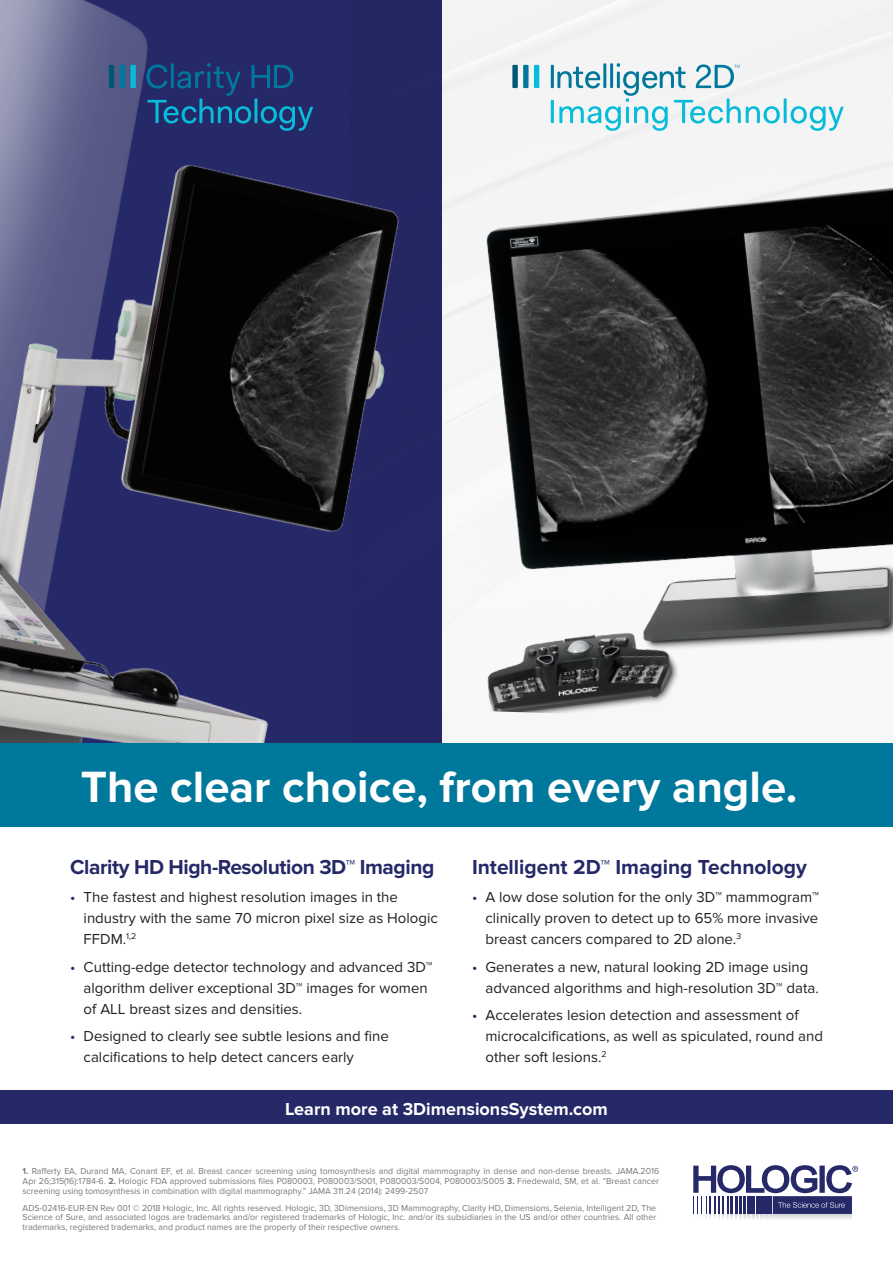
<style>
.page{position:relative;width:893px;height:1263px;background:#fff}
.page>*{position:absolute;margin:0;border:0;box-sizing:border-box;transform-origin:0 0}
.t1{font:700 45.45px "Proxima Nova";color:#fff}
.t2{font:700 21px "Proxima Nova";letter-spacing:-.02em;color:#262967}
.t3{font:700 21px "Proxima Nova";color:#262967}
.t4{font:700 18px "Proxima Nova";color:#fff}
.t5{font:15px/21px "Proxima Nova";color:#231f20}
.t6{font:9px/9.8px "Proxima Nova";color:#76787b;text-align:justify}
.s1{color:#262967}
.s2{font-weight:700}
</style>
<div class="page">
<img style="left:0;top:0;width:529px;height:743px">
<div style="left:0;top:743px;width:893px;height:84px;background:#00789c"></div>
<img style="left:408px;top:147px;width:485px;height:572px">
<svg style="left:693px;top:1165px;width:165px;height:54px"></svg>
<svg style="left:146px;top:63px;width:167px;height:68px;background:#1e4078"></svg>
<div style="left:109px;top:65px;width:5px;height:23px;background:#005775"></div>
<div style="left:120px;top:65px;width:5px;height:23px;background:#00789c"></div>
<div style="left:130px;top:65px;width:6px;height:23px;background:#07bbda"></div>
<hr style="left:551px;top:100px;width:3px;height:23px;background:#07bbda">
<hr style="left:784px;top:98px;width:3px;height:25px;background:#07bbda">
<svg style="left:791px;top:106px;width:52px;height:25px"></svg>
<hr style="left:551px;top:65px;width:3px;height:23px;background:#00789c">
<div style="left:512px;top:65px;width:6px;height:23px;background:#005775"></div>
<div style="left:523px;top:65px;width:6px;height:23px;background:#00789c"></div>
<div style="left:534px;top:65px;width:5px;height:23px;background:#07bbda"></div>
<svg style="left:557px;top:63px;width:223px;height:68px"></svg>
<div style="left:0;top:1091px;width:893px;height:33px;background:#262967"></div>
<h1 class="t1" style="left:81px;top:760px;width:718px">The clear choice, from every angle.</h1>
<h2 class="t2" style="left:70px;top:855px;width:366px">Clarity HD High-Resolution 3D™ Imaging</h2>
<h3 class="t5" style="left:84px;top:886px;width:356px;text-indent:-14px"><span class="s1">•</span> The fastest and highest resolution images in the industry with the same 70 micron pixel size as Hologic<br>FFDM.<sup>1,2</sup></h3>
<h3 class="t5" style="left:84px;top:956px;width:350px;text-indent:-14px"><span class="s1">•</span> Cutting-edge detector technology and advanced 3D™ algorithm deliver exceptional 3D™ images for women of ALL breast sizes and densities.</h3>
<h3 class="t5" style="left:84px;top:1026px;width:307px;text-indent:-14px"><span class="s1">•</span> Designed to clearly see subtle lesions and fine calcifications to help detect cancers early</h3>
<h2 class="t3" style="left:472px;top:855px;width:337px">Intelligent 2D™ Imaging Technology</h2>
<h3 class="t5" style="left:485px;top:886px;width:335px;text-align:justify;text-indent:-14px"><span class="s1">•</span> A low dose solution for the only 3D™ mammogram™ clinically proven to detect up to 65% more invasive breast cancers compared to 2D alone.<sup>3</sup></h3>
<h3 class="t5" style="left:485px;top:956px;width:335px;text-indent:-14px"><span class="s1">•</span> Generates a new, natural looking 2D image using advanced algorithms and high-resolution 3D™ data.</h3>
<h3 class="t5" style="left:485px;top:1005px;width:339px;text-indent:-14px"><span class="s1">•</span> Accelerates lesion detection and assessment of microcalcifications, as well as spiculated, round and other soft lesions.<sup>2</sup></h3>
<h3 class="t4" style="left:285px;top:1098px;width:324px">Learn more at 3DimensionsSystem.com</h3>
<p class="t6" style="left:23px;top:1166px;width:638px"><span class="s2">1.</span> Rafferty EA, Durand MA, Conant EF, et al. Breast cancer screening using tomosynthesis and digital mammography in dense and non-dense breasts. JAMA.2016<br>Apr 26;315(16):1784-6. <span class="s2">2.</span> Hologic FDA approved submissions files P080003, P080003/S001, P080003/S004, P080003/S005 <span class="s2">3.</span> Friedewald, SM, et al. “Breast cancer screening using tomosynthesis in combination with digital mammography.” JAMA 311.24 (2014): 2499-2507</p>
<p class="t6" style="left:23px;top:1203px;width:635px">ADS-02416-EUR-EN Rev 001 © 2018 Hologic, Inc. All rights reserved. Hologic, 3D, 3Dimensions, 3D Mammography, Clarity HD, Dimensions, Selenia, Intelligent 2D, The Science of Sure, and associated logos are trademarks and/or registered trademarks of Hologic, Inc. and/or its subsidiaries in the US and/or other countries. All other trademarks, registered trademarks, and product names are the property of their respective owners.</p>
</div>
